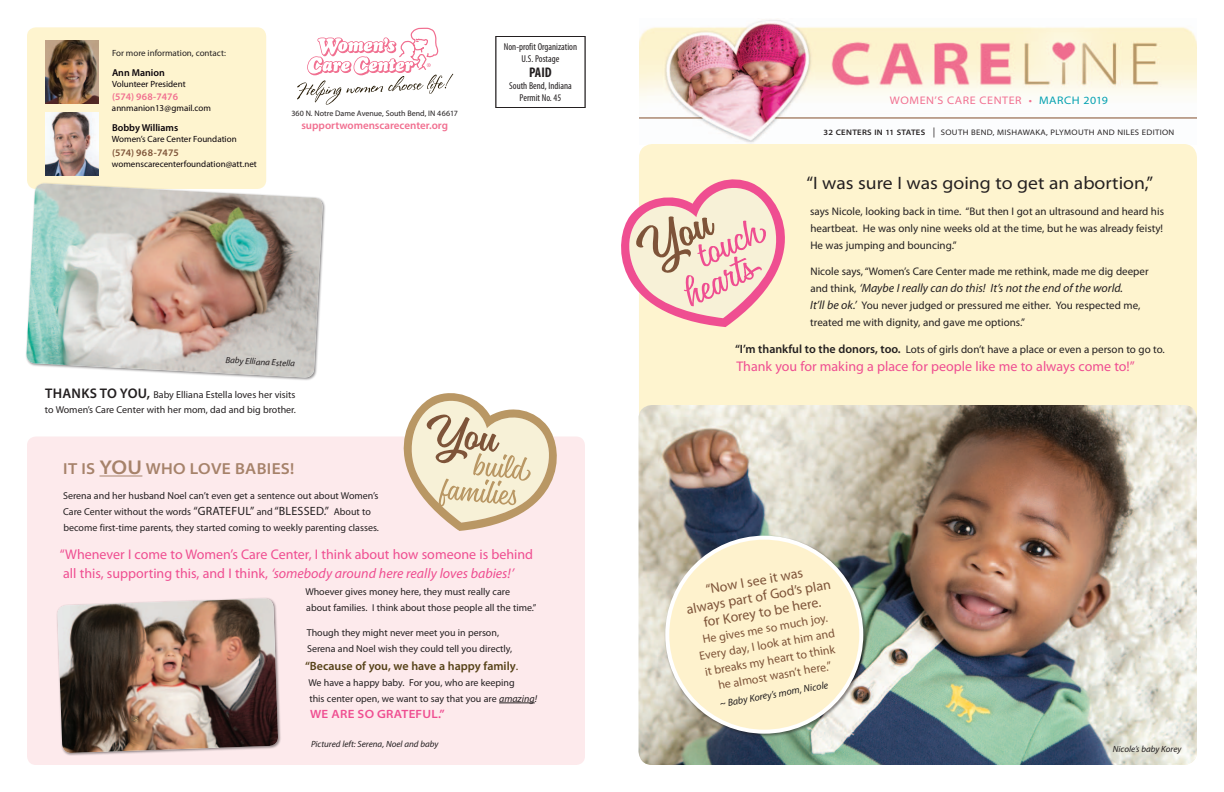
<style>
.page{position:relative;width:1224px;height:792px;background:#fff}
.page>*{position:absolute;margin:0;border:0;box-sizing:border-box;transform-origin:0 0}
.t1{font:semi-expanded 18px "Myriad Pro";color:#231f20}
.t2{font:600 semi-expanded 16px "Myriad Pro";letter-spacing:.02em;color:#a6826a}
.t3{font:14px/19px "Myriad Pro";color:#ef4e91}
.t4{font:14px/16px "Myriad Pro";color:#7e5439;text-align:center}
.t5{font:700 condensed 14px "Myriad Pro";color:#231f20}
.t6{font:12px/16px "Myriad Pro";color:#7e5439;text-align:center}
.t7{font:italic 12px "Myriad Pro";color:#231f20}
.t8{font:600 12px "Myriad Pro";color:#564218}
.t9{font:600 semi-expanded 12px "Myriad Pro";color:#ef4e91}
.t10{font:11px/17px "Myriad Pro";color:#231f20;text-align:justify}
.t11{font:600 11px "Myriad Pro";color:#f16f90}
.t12{font:semi-expanded 11px "Myriad Pro";letter-spacing:.05em;color:#f16f90}
.t13{font:10px/16px "Myriad Pro";color:#231f20}
.t14{font:condensed 10px/12px "Myriad Pro";color:#231f20;text-align:center}
.t15{font:600 10px "Myriad Pro";color:#090208}
.t16{font:italic 10px "Myriad Pro";color:#231f20}
.t17{font:600 10px "Myriad Pro";letter-spacing:.02em;color:#f16f90}
.t18{font:600 10px "Myriad Pro";color:#7e5439}
.t19{font:9px "Myriad Pro";color:#090208}
.t20{font:italic 9px "Myriad Pro";color:#231f20}
.t21{font:9px "Myriad Pro";color:#231f20}
.t22{font:semi-expanded 8px "Myriad Pro";letter-spacing:.04em;color:#231f20}
.t23{font:8px "Myriad Pro";color:#231f20}
.s1{font-weight:600;font-size:14px}
.s2{font-size:20px}
.s3{font-size:12px}
.s4{font-style:italic}
.s5{font-weight:400}
.s6{color:#00a0b0}
.s7{font-weight:600}
.s8{font-size:10px}
.s9{font-style:normal;font-size:11px}
.s10{font-style:italic;font-size:12px}
.s11{font-weight:600;font-size:12px}
</style>
<div class="page">
<img style="left:639px;top:19px;width:558px;height:124px">
<svg style="left:297px;top:27px;width:156px;height:78px"></svg>
<div style="left:495px;top:36px;width:90px;height:72px;border:1px solid #231f20"></div>
<div style="left:27px;top:27px;width:239px;height:162px;background:#fef4cf;border-radius:9px"></div>
<img style="left:45px;top:40px;width:54px;height:64px">
<img style="left:45px;top:112px;width:54px;height:64px">
<div style="left:27px;top:436px;width:558px;height:329px;background:#fdeaec;border-radius:9px"></div>
<div style="left:639px;top:144px;width:558px;height:621px;background:#fef4cf;border-radius:14px"></div>
<img style="left:639px;top:405px;width:558px;height:360px">
<div style="left:25px;top:182px;width:301px;height:199px;background:#231f20;opacity:.5"></div>
<img style="left:26px;top:184px;width:297px;height:194px">
<div style="left:664px;top:535px;width:203px;height:203px;background:#231f20;opacity:.5"></div>
<div style="left:667px;top:538px;width:194px;height:194px;background:#fef2cd;border-radius:50%"></div>
<div style="left:665px;top:536px;width:198px;height:198px;border:4px solid #fff;border-radius:50%"></div>
<hr style="left:100px;top:475px;width:42px;height:1px;background:#a6826a">
<hr style="left:499px;top:703px;width:36px;height:1px;background:#231f20">
<svg style="left:621px;top:179px;width:164px;height:148px"></svg>
<svg style="left:403px;top:393px;width:154px;height:138px"></svg>
<div style="left:56px;top:597px;width:225px;height:159px;background:#231f20;opacity:.5"></div>
<img style="left:57px;top:598px;width:221px;height:155px">
<p class="t21" style="left:112px;top:48px;width:115px">For more information, contact:</p>
<p class="t15" style="left:112px;top:66px;width:54px">Ann Manion</p>
<p class="t19" style="left:112px;top:79px;width:75px">Volunteer President</p>
<p class="t17" style="left:112px;top:91px;width:68px">(574) 968-7476</p>
<p class="t19" style="left:112px;top:103px;width:100px">annmanion13@gmail.com</p>
<p class="t15" style="left:112px;top:122px;width:68px">Bobby Williams</p>
<p class="t19" style="left:112px;top:134px;width:126px">Women’s Care Center Foundation</p>
<p class="t18" style="left:112px;top:146px;width:68px">(574) 968-7475</p>
<p class="t19" style="left:112px;top:158px;width:146px">womenscarecenterfoundation@att.net</p>
<p class="t23" style="left:292px;top:108px;width:168px">360 N. Notre Dame Avenue, South Bend, IN 46617</p>
<p class="t11" style="left:301px;top:118px;width:148px">supportwomenscarecenter.org</p>
<p class="t14" style="left:504px;top:41px;width:75px">Non-profit Organization<br>U.S. Postage</p>
<h3 class="t5" style="left:529px;top:64px;width:24px">PAID</h3>
<p class="t14" style="left:509px;top:80px;width:64px">South Bend, Indiana<br>Permit No. 45</p>
<p class="t20" style="left:226px;top:354px;width:71px;rotate:3deg">Baby Elliana Estella</p>
<p class="t13" style="left:45px;top:386px;width:253px;line-height:15px"><span class="s1">Thanks to you,</span> Baby Elliana Estella loves her visits to Women’s Care Center with her mom, dad and big brother.</p>
<h2 class="t2" style="left:63px;top:460px;width:233px">IT IS <span class="s2">YOU</span> WHO LOVE BABIES!</h2>
<p class="t13" style="left:63px;top:487px;width:317px">Serena and her husband Noel can’t even get a sentence out about Women’s<br>Care Center without the words <span class="s3">“gratef ul”</span> and <span class="s3">“blessed</span></p>
<p class="t13" style="left:64px;top:503px;width:317px;text-indent:260px"><span class="s3">.”</span> About to become first-time parents, they started coming to weekly parenting classes.</p>
<h3 class="t3" style="left:60px;top:545px;width:475px">“Whenever I come to Women’s Care Center, I think about how someone is behind all this, supporting this, and I think, <span class="s4">‘somebody around here really loves babies!’</span></h3>
<p class="t13" style="left:305px;top:584px;width:233px">Whoever gives money here, they must really care about families. I think about those people all the time.”</p>
<p class="t13" style="left:307px;top:625px;width:207px">Though they might never meet you in person,<br>Serena and Noel wish they could tell you directly,</p>
<p class="t8" style="left:305px;top:658px;width:215px">“Because of you, we have a happy family<span class="s5">.</span></p>
<p class="t13" style="left:308px;top:674px;width:230px">We have a happy baby. For you, who are keeping<br>this center open, we want to say that you are <span class="s4">amazing!</span></p>
<p class="t9" style="left:310px;top:707px;width:30px">WE ARE</p>
<p class="t9" style="left:358px;top:707px;width:37px">SO GRATE</p>
<p class="t9" style="left:416px;top:707px;width:31px">FUL.”</p>
<p class="t20" style="left:311px;top:738px;width:129px">Pictured left: Serena, Noel and baby</p>
<p class="t12" style="left:890px;top:94px;width:220px">WOMEN’S CARE CENTER • <span class="s6">MARCH 2019</span></p>
<p class="t22" style="left:824px;top:127px;width:352px"><span class="s7">32 CENTERS IN 11 STATES</span> <span class="s8">|</span> SOUTH BEND, MISHAWAKA, PLYMOUTH AND NILES EDITION</p>
<h1 class="t1" style="left:806px;top:173px;width:348px">“I was sure I was going to get an abortion,”</h1>
<p class="t10" style="left:810px;top:203px;width:355px">says Nicole, looking back in time. “But then I got an ultrasound and heard his heartbeat. He was only nine weeks old at the time, but he was already feisty!<br>He was jumping and bouncing.”</p>
<p class="t10" style="left:810px;top:263px;width:340px">Nicole says, “Women’s Care Center made me rethink, made me dig deeper</p>
<p class="t7" style="left:810px;top:281px;width:314px"><span class="s9">and think,</span> ‘Maybe I really can do this! It’s not the end of the world.</p>
<p class="t10" style="left:810px;top:297px;width:332px"><span class="s10">It’ll be ok.’</span> You never judged or pressured me either. You respected me, treated me with dignity, and gave me options.”</p>
<p class="t10" style="left:735px;top:341px;width:431px"><span class="s11">“I’m thankful to the donors, too.</span> Lots of girls don’t have a place or even a person to go to.</p>
<h3 class="t3" style="left:736px;top:357px;width:400px">Thank you for making a place for people like me to always come to!”</h3>
<h3 class="t4" style="left:682px;top:585px;width:148px;rotate:-10deg">“Now I see it was<br>always part of God’s plan forKorey to be here.</h3>
<p class="t6" style="left:695px;top:633px;width:139px;rotate:-10deg">He gives me so much joy.<br>Every day, I look at him and it breaks my heart to think he almost wasn’t here.”</p>
<p class="t16" style="left:719px;top:698px;width:111px;rotate:-10deg">~ Baby Korey’s mom, Nicole</p>
<p class="t20" style="left:1113px;top:743px;width:70px">Nicole’s baby Korey</p>
</div>
